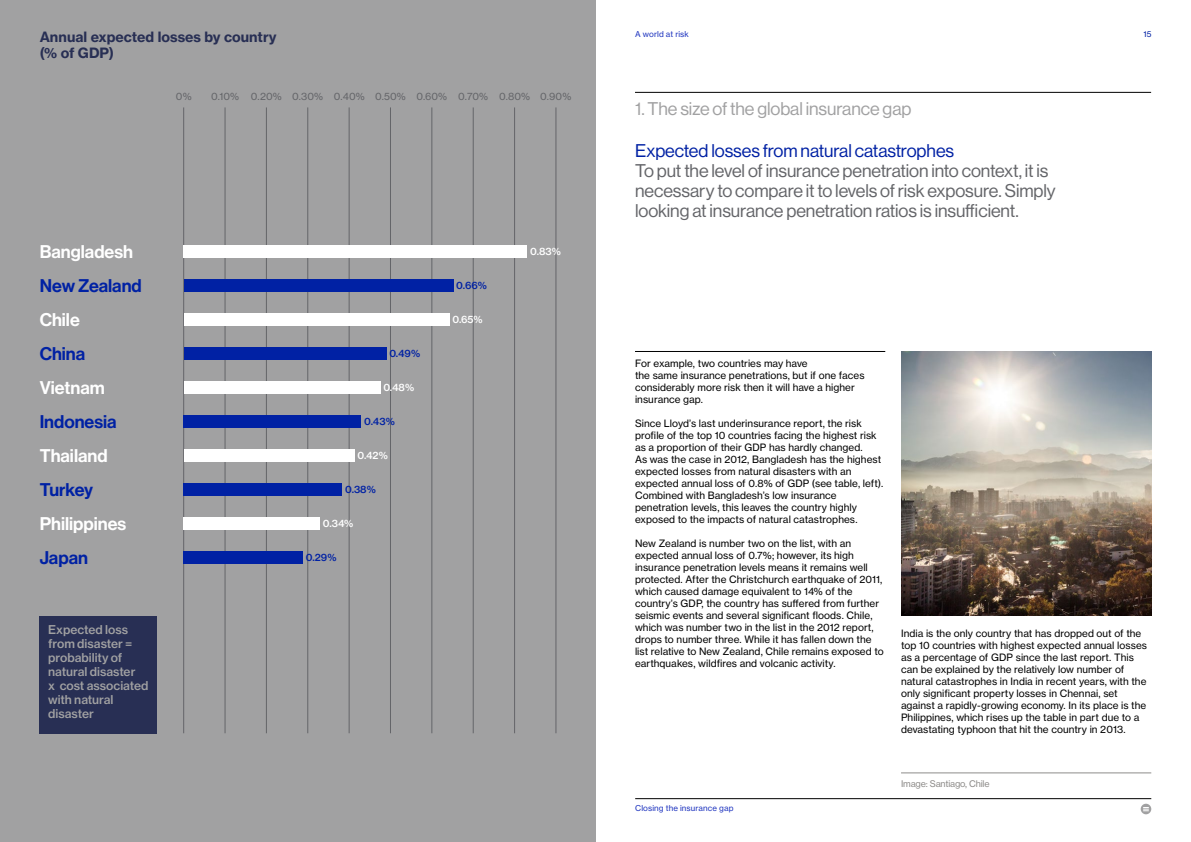
<style>
.page{position:relative;width:1191px;height:842px;background:#fff}
.page>*{position:absolute;margin:0;border:0;box-sizing:border-box;transform-origin:0 0}
.t1{font:18px/20px "Haas Grot Disp 55 Roman";letter-spacing:-.005em;color:#646569}
.t2{font:500 18px "Haas Grot Disp 65";color:#fff}
.t3{font:18px "Haas Grot Disp 55 Roman";letter-spacing:-.005em;color:#0021a4}
.t4{font:500 18px "Haas Grot Disp 65";color:#0021a4}
.t5{font:18px "Haas Grot Disp 55 Roman";letter-spacing:-.005em;color:#a1a1a2}
.t6{font:14px "N Haas Grotesk TX Pro 75 Bd";color:#282f54}
.t7{font:12px/14px "N Haas Grotesk TX Pro 65 Md";color:#a1a1a2}
.t8{font:10px/12px "N Haas Grotesk TX Pro 55 Rg";letter-spacing:.005em;color:#000}
.t9{font:10px "N Haas Grotesk TX Pro 55 Rg";letter-spacing:.01em;color:#646569}
.t10{font:10px "N Haas Grotesk TX Pro 65 Md";color:#fff}
.t11{font:10px "N Haas Grotesk TX Pro 65 Md";color:#0021a4}
.t12{font:9px "N Haas Grotesk TX Pro 55 Rg";letter-spacing:-.02em;color:#8e8c8a}
.t13{font:8px "N Haas Grotesk TX Pro 55 Rg";letter-spacing:.015em;color:#1e34bf}
.t14{font:8px "N Haas Grotesk TX Pro 55 Rg";color:#0021a4}
</style>
<div class="page">
<div style="left:0;top:0;width:595px;height:842px;background:#a1a1a2"></div>
<hr style="left:635px;top:798px;width:516px;height:1px;background:#000">
<svg style="left:1140px;top:804px;width:11px;height:10px"></svg>
<svg style="left:1143px;top:807px;width:5px;height:4px"></svg>
<hr style="left:473px;top:107px;width:1px;height:626px;background:#646569">
<hr style="left:514px;top:107px;width:1px;height:626px;background:#646569">
<hr style="left:266px;top:107px;width:1px;height:626px;background:#646569">
<hr style="left:183px;top:107px;width:1px;height:626px;background:#646569">
<hr style="left:225px;top:107px;width:1px;height:626px;background:#646569">
<hr style="left:307px;top:107px;width:1px;height:626px;background:#646569">
<hr style="left:390px;top:107px;width:1px;height:626px;background:#646569">
<hr style="left:349px;top:107px;width:1px;height:626px;background:#646569">
<hr style="left:432px;top:107px;width:1px;height:626px;background:#646569">
<hr style="left:556px;top:107px;width:1px;height:626px;background:#646569">
<div style="left:184px;top:245px;width:343px;height:13px;background:#fff"></div>
<div style="left:184px;top:279px;width:269px;height:13px;background:#0021a4"></div>
<div style="left:184px;top:313px;width:265px;height:13px;background:#fff"></div>
<div style="left:184px;top:347px;width:202px;height:13px;background:#0021a4"></div>
<div style="left:184px;top:381px;width:196px;height:13px;background:#fff"></div>
<div style="left:184px;top:415px;width:177px;height:13px;background:#0021a4"></div>
<div style="left:184px;top:449px;width:170px;height:13px;background:#fff"></div>
<div style="left:184px;top:483px;width:158px;height:13px;background:#0021a4"></div>
<div style="left:184px;top:517px;width:136px;height:13px;background:#fff"></div>
<div style="left:184px;top:551px;width:119px;height:13px;background:#0021a4"></div>
<hr style="left:635px;top:92px;width:516px;height:1px;background:#000">
<hr style="left:635px;top:351px;width:250px;height:1px;background:#000">
<div style="left:40px;top:616px;width:117px;height:117px;background:#282f54"></div>
<img style="left:901px;top:351px;width:250px;height:264px">
<hr style="left:901px;top:773px;width:250px;height:1px;background:#8e8c8a">
<h2 class="t6" style="left:40px;top:28px;width:238px">Annual expected losses by country</h2>
<p class="t13" style="left:635px;top:29px;width:55px">A world at risk</p>
<p class="t14" style="left:1143px;top:29px;width:10px">15</p>
<h2 class="t6" style="left:40px;top:44px;width:76px">(% of GDP)</h2>
<p class="t9" style="left:176px;top:90px;width:17px">0%</p>
<p class="t9" style="left:211px;top:90px;width:362px">0.10% 0.20% 0.30% 0.40% 0.50% 0.60% 0.70% 0.80% 0.90%</p>
<h1 class="t2" style="left:40px;top:241px;width:95px">Bangladesh</h1>
<p class="t10" style="left:530px;top:245px;width:32px">0.83%</p>
<h1 class="t4" style="left:40px;top:275px;width:104px">New Zealand</h1>
<p class="t11" style="left:456px;top:279px;width:32px">0.66%</p>
<h1 class="t2" style="left:40px;top:309px;width:42px">Chile</h1>
<p class="t10" style="left:452px;top:313px;width:32px">0.65%</p>
<h1 class="t4" style="left:40px;top:343px;width:47px">China</h1>
<p class="t11" style="left:389px;top:347px;width:32px">0.49%</p>
<h1 class="t2" style="left:40px;top:377px;width:67px">Vietnam</h1>
<p class="t10" style="left:383px;top:381px;width:32px">0.48%</p>
<h1 class="t4" style="left:40px;top:411px;width:78px">Indonesia</h1>
<p class="t11" style="left:364px;top:415px;width:32px">0.43%</p>
<h1 class="t2" style="left:40px;top:445px;width:69px">Thailand</h1>
<p class="t10" style="left:357px;top:449px;width:32px">0.42%</p>
<h1 class="t4" style="left:40px;top:479px;width:55px">Turkey</h1>
<p class="t11" style="left:345px;top:483px;width:32px">0.38%</p>
<h1 class="t2" style="left:40px;top:513px;width:88px">Philippines</h1>
<p class="t10" style="left:323px;top:517px;width:32px">0.34%</p>
<h1 class="t4" style="left:40px;top:547px;width:50px">Japan</h1>
<p class="t11" style="left:306px;top:551px;width:32px">0.29%</p>
<p class="t7" style="left:48px;top:622px;width:102px">Expected loss from disaster = probability of natural disaster<br>x cost associated with natural disaster</p>
<h1 class="t5" style="left:635px;top:99px;width:278px">1. The size of the global insurance gap</h1>
<h1 class="t3" style="left:635px;top:141px;width:321px">Expected losses from natural catastrophes</h1>
<h1 class="t1" style="left:635px;top:161px;width:422px">To put the level of insurance penetration into context, it is necessary to compare it to levels of risk exposure. Simply looking at insurance penetration ratios is insufficient.</h1>
<p class="t8" style="left:635px;top:358px;width:231px">For example, two countries may have<br>the same insurance penetrations, but if one faces considerably more risk then it will have a higher insurance gap.</p>
<p class="t8" style="left:635px;top:418px;width:250px">Since Lloyd’s last underinsurance report, the risk profile of the top 10 countries facing the highest risk as a proportion of their GDP has hardly changed.<br>As was the case in 2012, Bangladesh has the highest expected losses from natural disasters with an expected annual loss of 0.8% of GDP (see table, left).<br>Combined with Bangladesh’s low insurance penetration levels, this leaves the country highly exposed to the impacts of natural catastrophes.</p>
<p class="t8" style="left:635px;top:538px;width:250px">New Zealand is number two on the list, with an expected annual loss of 0.7%; however, its high insurance penetration levels means it remains well protected. After the Christchurch earthquake of 2011, which caused damage equivalent to 14% of the country’s GDP, the country has suffered from further seismic events and several significant floods. Chile, which was number two in the list in the 2012 report, drops to number three. While it has fallen down the list relative to New Zealand, Chile remains exposed to earthquakes, wildfires and volcanic activity.</p>
<p class="t8" style="left:901px;top:628px;width:248px">India is the only country that has dropped out of the top 10 countries with highest expected annual losses as a percentage of GDP since the last report. This can be explained by the relatively low number of natural catastrophes in India in recent years, with the only significant property losses in Chennai, set against a rapidly-growing economy. In its place is the Philippines, which rises up the table in part due to a devastating typhoon that hit the country in 2013.</p>
<p class="t13" style="left:635px;top:803px;width:100px">Closing the insurance gap</p>
<p class="t12" style="left:901px;top:778px;width:90px">Image: Santiago, Chile</p>
</div>
